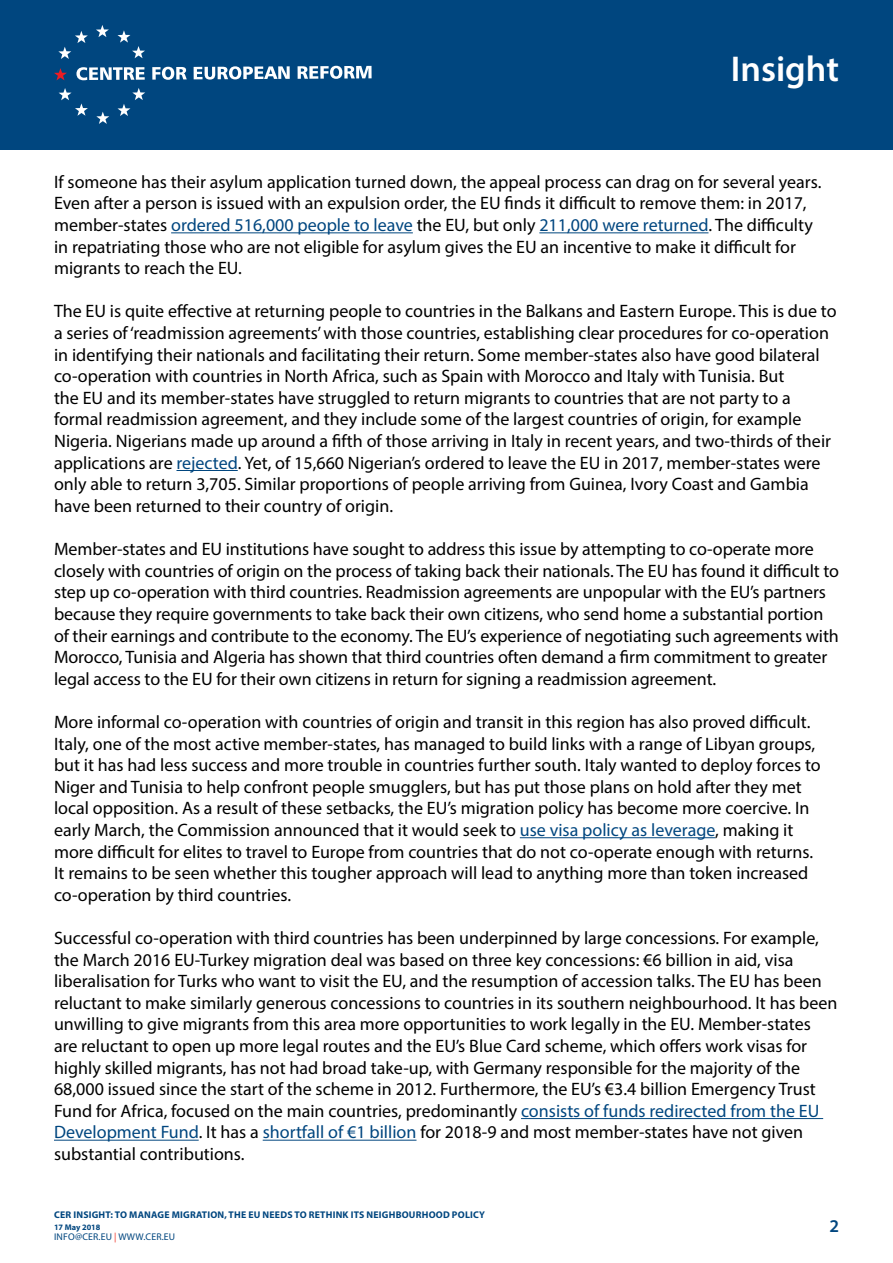
<style>
.page{position:relative;width:893px;height:1263px;background:#fff}
.page>*{position:absolute;margin:0;border:0;box-sizing:border-box;transform-origin:0 0}
.t1{font:600 36px "Myriad Pro";color:#fff}
.t2{font:18px/21.6px "Myriad Pro";color:#000}
.t3{font:600 18px "Myriad Pro";color:#00467f}
.t4{font:700 9.75px "Myriad Pro";letter-spacing:.02em;color:#00467f}
.t5{font:9.75px "Myriad Pro";letter-spacing:.02em;color:#00467f}
.t6{font:700 8.25px "Myriad Pro";color:#00467f}
.s1{color:#00467f}
.s2{color:#ee3124}
</style>
<div class="page">
<div style="left:0;top:0;width:893px;height:150px;background:#00467f"></div>
<hr style="left:171px;top:232px;width:242px;height:1px;background:#00467f">
<hr style="left:539px;top:232px;width:169px;height:1px;background:#00467f">
<hr style="left:176px;top:470px;width:62px;height:1px;background:#00467f">
<hr style="left:520px;top:837px;width:195px;height:1px;background:#00467f">
<hr style="left:521px;top:1118px;width:302px;height:1px;background:#00467f">
<hr style="left:54px;top:1140px;width:145px;height:1px;background:#00467f">
<hr style="left:263px;top:1140px;width:153px;height:1px;background:#00467f">
<svg style="left:96px;top:25px;width:13px;height:12px"></svg>
<svg style="left:118px;top:30px;width:27px;height:28px"></svg>
<svg style="left:118px;top:88px;width:27px;height:28px"></svg>
<svg style="left:96px;top:112px;width:13px;height:12px"></svg>
<svg style="left:59px;top:88px;width:29px;height:28px"></svg>
<svg style="left:58px;top:31px;width:30px;height:28px"></svg>
<svg style="left:54px;top:68px;width:13px;height:12px"></svg>
<svg style="left:76px;top:67px;width:69px;height:13px"></svg>
<svg style="left:152px;top:67px;width:35px;height:13px"></svg>
<svg style="left:194px;top:66px;width:96px;height:14px"></svg>
<svg style="left:298px;top:66px;width:74px;height:13px"></svg>
<h1 class="t1" style="left:731px;top:46px;width:110px">Insight</h1>
<p class="t2" style="left:54px;top:171px;width:769px">If someone has their asylum application turned down, the appeal process can drag on for several years.<br>Even after a person is issued with an expulsion order, the EU finds it difficult to remove them: in 2017, member-states <span class="s1">ordered 516,000 people to leave</span> the EU, but only <span class="s1">211,000 were returned</span>. The difficulty in repatriating those who are not eligible for asylum gives the EU an incentive to make it difficult for migrants to reach the EU.</p>
<p class="t2" style="left:54px;top:300px;width:784px">The EU is quite effective at returning people to countries in the Balkans and Eastern Europe. This is due to a series of ‘readmission agreements’ with those countries, establishing clear procedures for co-operation in identifying their nationals and facilitating their return. Some member-states also have good bilateral co-operation with countries in North Africa, such as Spain with Morocco and Italy with Tunisia. But<br>the EU and its member-states have struggled to return migrants to countries that are not party to a formal readmission agreement, and they include some of the largest countries of origin, for example Nigeria. Nigerians made up around a fifth of those arriving in Italy in recent years, and two-thirds of their applications are <span class="s1">rejected</span>. Yet, of 15,660 Nigerian’s ordered to leave the EU in 2017, member-states were only able to return 3,705. Similar proportions of people arriving from Guinea, Ivory Coast and Gambia have been returned to their country of origin.</p>
<p class="t2" style="left:54px;top:538px;width:786px">Member-states and EU institutions have sought to address this issue by attempting to co-operate more closely with countries of origin on the process of taking back their nationals. The EU has found it difficult to step up co-operation with third countries. Readmission agreements are unpopular with the EU’s partners because they require governments to take back their own citizens, who send home a substantial portion of their earnings and contribute to the economy. The EU’s experience of negotiating such agreements with Morocco, Tunisia and Algeria has shown that third countries often demand a firm commitment to greater legal access to the EU for their own citizens in return for signing a readmission agreement.</p>
<p class="t2" style="left:54px;top:711px;width:768px">More informal co-operation with countries of origin and transit in this region has also proved difficult.<br>Italy, one of the most active member-states, has managed to build links with a range of Libyan groups, but it has had less success and more trouble in countries further south. Italy wanted to deploy forces to Niger and Tunisia to help confront people smugglers, but has put those plans on hold after they met local opposition. As a result of these setbacks, the EU’s migration policy has become more coercive. In early March, the Commission announced that it would seek to <span class="s1">use visa policy as leverage</span>, making it more difficult for elites to travel to Europe from countries that do not co-operate enough with returns.<br>It remains to be seen whether this tougher approach will lead to anything more than token increased co-operation by third countries.</p>
<p class="t2" style="left:54px;top:927px;width:785px">Successful co-operation with third countries has been underpinned by large concessions. For example, the March 2016 EU-Turkey migration deal was based on three key concessions: €6 billion in aid, visa liberalisation for Turks who want to visit the EU, and the resumption of accession talks. The EU has been reluctant to make similarly generous concessions to countries in its southern neighbourhood. It has been unwilling to give migrants from this area more opportunities to work legally in the EU. Member-states are reluctant to open up more legal routes and the EU’s Blue Card scheme, which offers work visas for highly skilled migrants, has not had broad take-up, with Germany responsible for the majority of the 68,000 issued since the start of the scheme in 2012. Furthermore, the EU’s €3.4 billion Emergency Trust Fund for Africa, focused on the main countries, predominantly <span class="s1">consists of funds redirected from the EU Development Fund</span>. It has a <span class="s1">shortfall of €1 billion</span> for 2018-9 and most member-states have not given substantial contributions.</p>
<p class="t4" style="left:54px;top:1208px;width:182px">CER INSIGHT: TO MANAGE MIGRATION, THE</p>
<p class="t4" style="left:248px;top:1208px;width:21px">EU NEE</p>
<p class="t4" style="left:280px;top:1208px;width:32px">DS TO RETHIN</p>
<p class="t4" style="left:343px;top:1208px;width:12px">KITS</p>
<p class="t4" style="left:367px;top:1208px;width:7px">NEIGH</p>
<p class="t4" style="left:396px;top:1208px;width:21px">BOURH</p>
<p class="t4" style="left:429px;top:1208px;width:58px">OOD POLICY</p>
<p class="t6" style="left:54px;top:1222px;width:48px">17 MAY 2018</p>
<p class="t5" style="left:54px;top:1231px;width:6px">info</p>
<p class="t5" style="left:75px;top:1231px;width:102px">@cer.EU <span class="s2">|</span> WWW.CER.EU</p>
<p class="t3" style="left:829px;top:1215px;width:11px">2</p>
</div>
